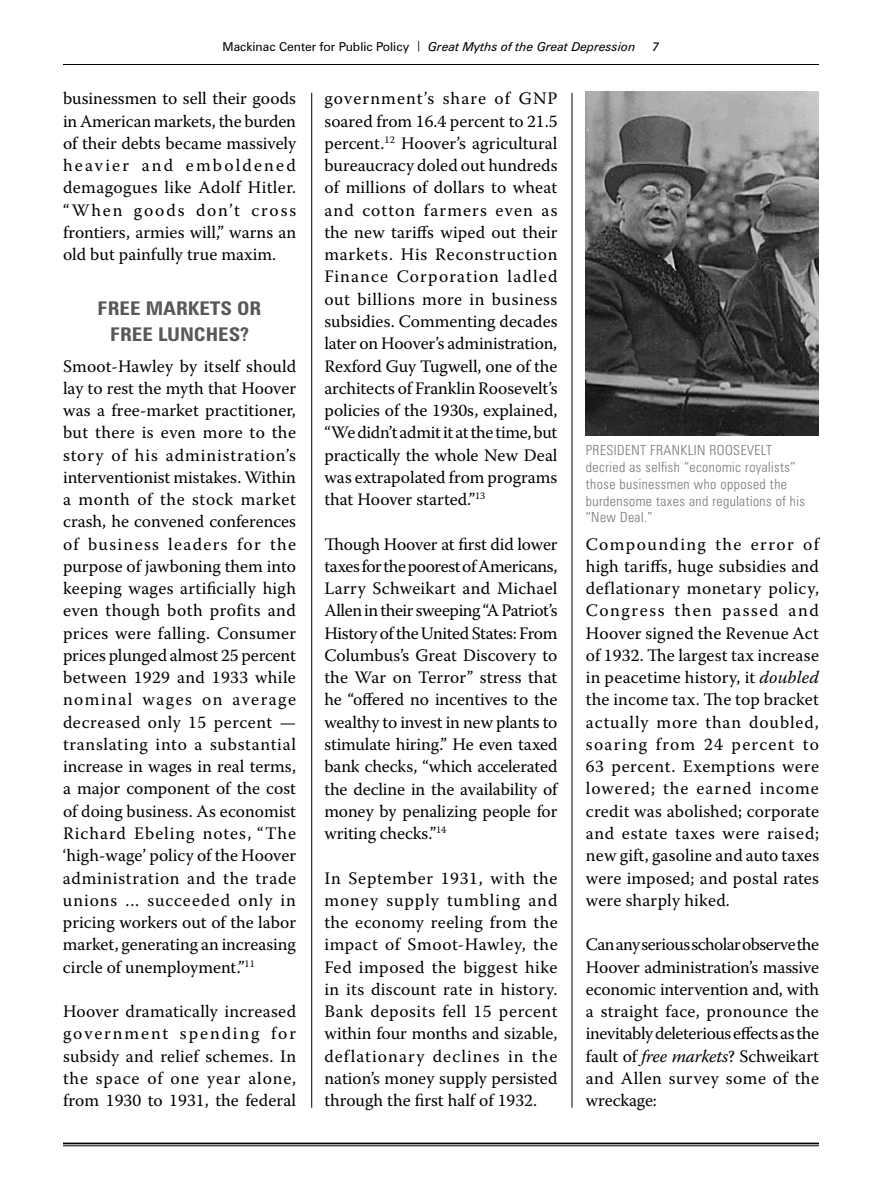
<style>
.page{position:relative;width:882px;height:1197px;background:#fff}
.page>*{position:absolute;margin:0;border:0;box-sizing:border-box;transform-origin:0 0}
.t1{font:700 condensed 18.9px/25.7px "Zurich BT";color:#58595b;text-align:center;scale:1.11 1}
.t2{font:17.5px/22.2px "Warnock Pro";letter-spacing:.005em;color:#000;text-align:justify}
.t3{font:300 condensed 14px/16.8px "Zurich BT";letter-spacing:.03em;color:#77787b}
.t4{font:italic 12.25px "Zurich BT";color:#000}
.s1{font-style:normal}
.s2{font-style:normal;font-size:10.5px}
.s3{font-style:italic}
</style>
<div class="page">
<hr style="left:63px;top:64px;width:756px;height:1px;background:#000">
<hr style="left:63px;top:1143px;width:756px;height:1px;background:#000">
<hr style="left:63px;top:1146px;width:756px;height:1px;background:#000">
<hr style="left:311px;top:93px;width:1px;height:1015px;background:#000">
<hr style="left:572px;top:93px;width:1px;height:1015px;background:#000">
<img style="left:586px;top:92px;width:233px;height:343px">
<p class="t4" style="left:223px;top:39px;width:415px"><span class="s1">Mackinac Center for Public Policy</span> <span class="s2">|</span> Great Myths of the Great Depression</p>
<p class="t4" style="left:653px;top:39px;width:8px">7</p>
<p class="t2" style="left:63px;top:87px;width:235px">businessmen to sell their goods in American markets, the burden of their debts became massively heavier and emboldened demagogues like Adolf Hitler. “When goods don’t cross frontiers, armies will,” warns an old but painfully true maxim.</p>
<p class="t1" style="left:98px;top:295px;width:149px">FREE MARKETS OR<br>FREE LUNCHES?</p>
<p class="t2" style="left:63px;top:354px;width:235px">Smoot-Hawley by itself should lay to rest the myth that Hoover was a free-market practitioner, but there is even more to the story of his administration’s interventionist mistakes. Within a month of the stock market crash, he convened conferences of business leaders for the purpose of jawboning them into keeping wages artificially high even though both profits and prices were falling. Consumer prices plunged almost 25 percent between 1929 and 1933 while nominal wages on average decreased only 15 percent — translating into a substantial increase in wages in real terms, a major component of the cost of doing business. As economist Richard Ebeling notes, “The ‘high-wage’ policy of the Hoover administration and the trade unions ... succeeded only in pricing workers out of the labor market, generating an increasing circle of unemployment.”<sup>11</sup></p>
<p class="t2" style="left:63px;top:1000px;width:235px">Hoover dramatically increased government spending for subsidy and relief schemes. In the space of one year alone, from 1930 to 1931, the federal</p>
<p class="t2" style="left:324px;top:87px;width:235px">government’s share of GNP soared from 16.4 percent to 21.5 percent.<sup>12</sup> Hoover’s agricultural bureaucracy doled out hundreds of millions of dollars to wheat and cotton farmers even as the new tariffs wiped out their markets. His Reconstruction Finance Corporation ladled out billions more in business subsidies. Commenting decades later on Hoover’s administration, Rexford Guy Tugwell, one of the architects of Franklin Roosevelt’s policies of the 1930s, explained, “We didn’t admit it at the time, but practically the whole New Deal was extrapolated from programs that Hoover started.”<sup>13</sup></p>
<p class="t2" style="left:324px;top:533px;width:235px">Though Hoover at first did lower taxes for the poorest of Americans, Larry Schweikart and Michael Allen in their sweeping “A Patriot’s History of the United States: From Columbus’s Great Discovery to the War on Terror” stress that he “offered no incentives to the wealthy to invest in new plants to stimulate hiring.” He even taxed bank checks, “which accelerated the decline in the availability of money by penalizing people for writing checks.”<sup>14</sup></p>
<p class="t2" style="left:324px;top:866px;width:235px">In September 1931, with the money supply tumbling and the economy reeling from the impact of Smoot-Hawley, the Fed imposed the biggest hike in its discount rate in history.<br>Bank deposits fell 15 percent within four months and sizable, deflationary declines in the nation’s money supply persisted through the first half of 1932.</p>
<p class="t3" style="left:586px;top:442px;width:15px">President</p>
<p class="t3" style="left:650px;top:442px;width:75px">Fran klin Roose</p>
<p class="t3" style="left:586px;top:442px;width:221px;text-indent:161px">velt decried as selfish “economic royalists” those businessmen who opposed the burdensome taxes and regulations of his “New Deal.”</p>
<p class="t2" style="left:586px;top:532px;width:235px">Compounding the error of high tariffs, huge subsidies and deflationary monetary policy, Congress then passed and Hoover signed the Revenue Act of 1932. The largest tax increase in peacetime history, it <span class="s3">doubled </span>the income tax. The top bracket actually more than doubled, soaring from 24 percent to 63 percent. Exemptions were lowered; the earned income credit was abolished; corporate and estate taxes were raised; new gift, gasoline and auto taxes were imposed; and postal rates were sharply hiked.</p>
<p class="t2" style="left:586px;top:933px;width:235px">Can any serious scholar observe the Hoover administration’s massive economic intervention and, with a straight face, pronounce the inevitably deleterious effects as the fault of <span class="s3">free markets</span>? Schweikart and Allen survey some of the wreckage:</p>
</div>
